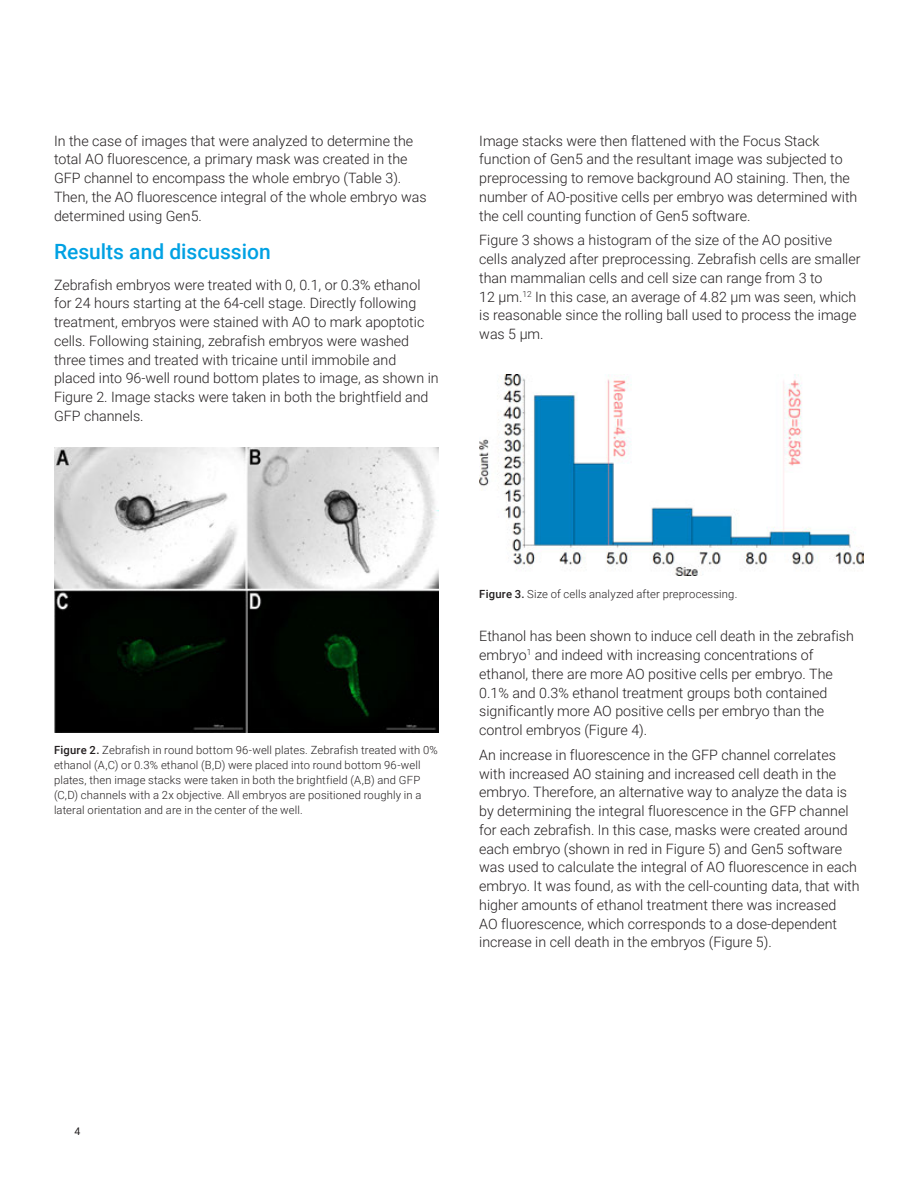
<style>
.page{position:relative;width:918px;height:1188px;background:#fff}
.page>*{position:absolute;margin:0;border:0;box-sizing:border-box;transform-origin:0 0}
.Header_1{font:500 21px "Roboto";color:#00a1e3}
.Text{font:300 14.25px/18.8px "Roboto";color:#231f20}
.t1{font:300 11.25px/15px "Roboto";letter-spacing:.01em;color:#231f20}
.t2{font:10.5px "Roboto";color:#231f20}
.s1{font-weight:500}
</style>
<div class="page">
<img style="left:54px;top:447px;width:385px;height:285px">
<img style="left:479px;top:374px;width:385px;height:202px">
<p class="Text" style="left:54px;top:131px;width:374px">In the case of images that were analyzed to determine the total AO fluorescence, a primary mask was created in the GFP channel to encompass the whole embryo (Table 3).<br>Then, the AO fluorescence integral of the whole embryo was determined using Gen5.</p>
<p class="Header_1" style="left:54px;top:237px;width:218px">Results and discussion</p>
<p class="Text" style="left:54px;top:275px;width:386px">Zebrafish embryos were treated with 0, 0.1, or 0.3% ethanol for 24 hours starting at the 64-cell stage. Directly following treatment, embryos were stained with AO to mark apoptotic cells. Following staining, zebrafish embryos were washed three times and treated with tricaine until immobile and placed into 96-well round bottom plates to image, as shown in Figure 2. Image stacks were taken in both the brightfield and GFP channels.</p>
<p class="Text" style="left:479px;top:131px;width:380px">Image stacks were then flattened with the Focus Stack function of Gen5 and the resultant image was subjected to preprocessing to remove background AO staining. Then, the number of AO-positive cells per embryo was determined with the cell counting function of Gen5 software.</p>
<p class="Text" style="left:479px;top:231px;width:383px">Figure 3 shows a histogram of the size of the AO positive cells analyzed after preprocessing. Zebrafish cells are smaller than mammalian cells and cell size can range from 3 to<br>12 µm.<sup>12</sup> In this case, an average of 4.82 µm was seen, which is reasonable since the rolling ball used to process the image was 5 µm.</p>
<p class="t1" style="left:54px;top:742px;width:385px"><span class="s1">Figure 2.</span> Zebrafish in round bottom 96-well plates. Zebrafish treated with 0% ethanol (A,C) or 0.3% ethanol (B,D) were placed into round bottom 96-well plates, then image stacks were taken in both the brightfield (A,B) and GFP (C,D) channels with a 2x objective. All embryos are positioned roughly in a lateral orientation and are in the center of the well.</p>
<p class="t1" style="left:479px;top:586px;width:260px"><span class="s1">Figure 3.</span> Size of cells analyzed after preprocessing.</p>
<p class="Text" style="left:479px;top:626px;width:376px">Ethanol has been shown to induce cell death in the zebrafish embryo<sup>1</sup> and indeed with increasing concentrations of ethanol, there are more AO positive cells per embryo. The 0.1% and 0.3% ethanol treatment groups both contained significantly more AO positive cells per embryo than the control embryos (Figure 4).</p>
<p class="Text" style="left:479px;top:745px;width:382px">An increase in fluorescence in the GFP channel correlates with increased AO staining and increased cell death in the embryo. Therefore, an alternative way to analyze the data is by determining the integral fluorescence in the GFP channel for each zebrafish. In this case, masks were created around each embryo (shown in red in Figure 5) and Gen5 software was used to calculate the integral of AO fluorescence in each embryo. It was found, as with the cell-counting data, that with higher amounts of ethanol treatment there was increased<br>AO fluorescence, which corresponds to a dose-dependent increase in cell death in the embryos (Figure 5).</p>
<p class="t2" style="left:75px;top:1124px;width:7px">4</p>
</div>
